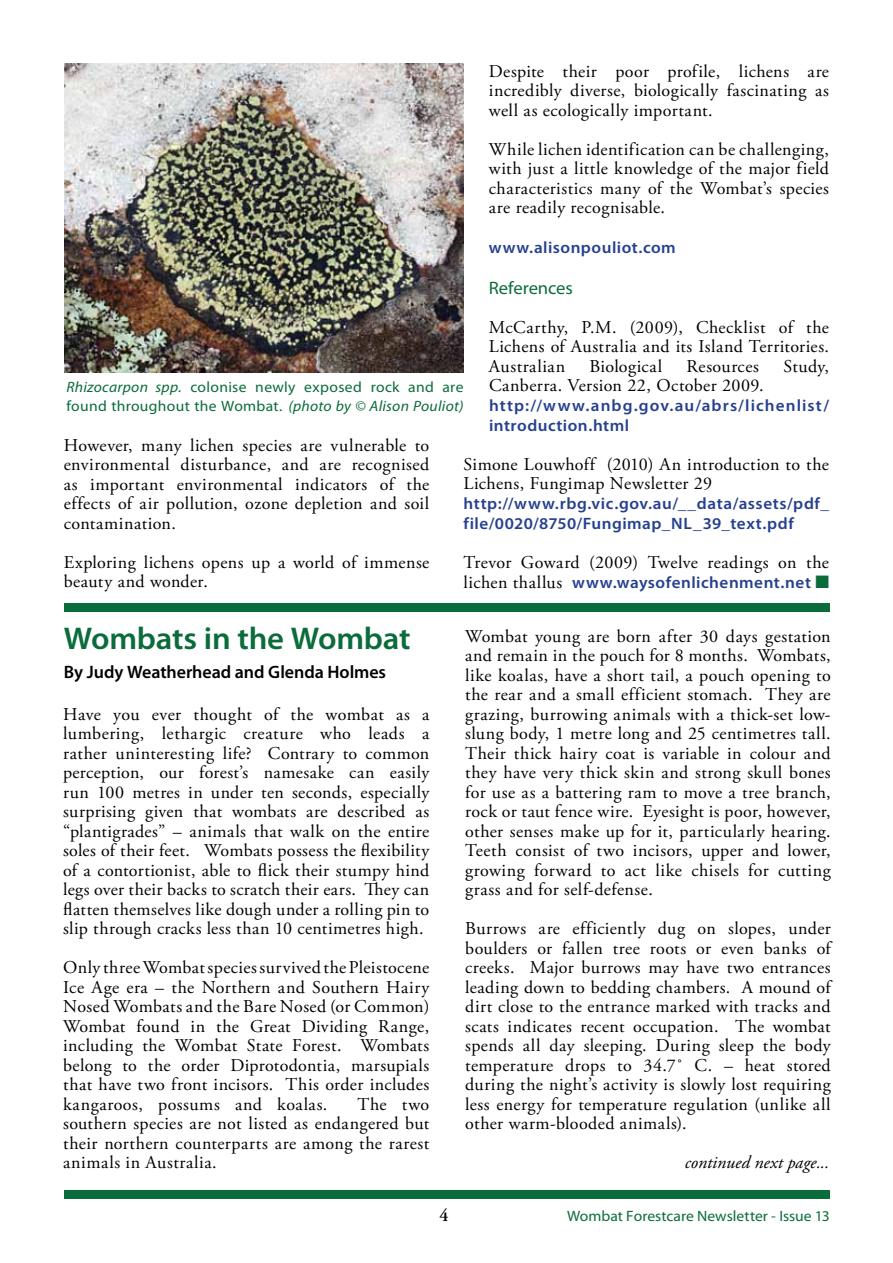
<style>
.page{position:relative;width:893px;height:1263px;background:#fff}
.page>*{position:absolute;margin:0;border:0;box-sizing:border-box;transform-origin:0 0}
.t1{font:600 31.5px "Myriad Pro";letter-spacing:-.01em;color:#0b6c3b;scale:1.04 1}
.t2{font:18px/19.5px "Adobe Garamond Pro";letter-spacing:.025em;color:#000;text-align:justify}
.t3{font:600 18px "Myriad Pro";letter-spacing:-.005em;color:#000}
.t4{font:italic 18px "Adobe Garamond Pro";color:#000}
.t5{font:18px "Myriad Pro";letter-spacing:-.005em;color:#0b6c3b;scale:1.04 1}
.t6{font:600 18px "Adobe Garamond Pro";color:#000}
.t7{font:600 16.5px/19.8px "Myriad Pro";letter-spacing:.03em;color:#25408f;scale:1.04 1}
.t8{font:600 16.5px/19.8px "Myriad Pro";letter-spacing:.06em;color:#25408f;scale:1.04 1}
.t9{font:15px/19.5px "Myriad Pro";letter-spacing:.015em;color:#0b6c3b;scale:1.04 1}
.s1{font-family:"Adobe Garamond Pro";font-weight:400;font-size:18px;color:#000}
.s2{color:#0b6c3b}
.s3{font-style:italic}
</style>
<div class="page">
<div style="left:65px;top:1190px;width:765px;height:9px;background:#0b6c3b"></div>
<img style="left:65px;top:64px;width:398px;height:308px">
<div style="left:64px;top:603px;width:765px;height:9px;background:#0b6c3b"></div>
<p class="t2" style="left:489px;top:62px;width:342px">Despite their poor profile, lichens are incredibly diverse, biologically fascinating as well as ecologically important.</p>
<p class="t2" style="left:489px;top:140px;width:342px">While lichen identification can be challenging, with just a little knowledge of the major field characteristics many of the Wombat’s species are readily recognisable.</p>
<p class="t7" style="left:489px;top:237px;width:181px">www.alisonpouliot.com</p>
<p class="t5" style="left:489px;top:277px;width:82px">References</p>
<p class="t2" style="left:489px;top:318px;width:342px">McCarthy, P.M. (2009), Checklist of the Lichens of Australia and its Island Territories.<br>Australian</p>
<p class="t2" style="left:589px;top:357px;width:74px">Biological</p>
<p class="t2" style="left:686px;top:357px;width:74px">Resources</p>
<p class="t2" style="left:783px;top:357px;width:47px">Study,</p>
<p class="t2" style="left:489px;top:376px;width:276px">Canberra. Version 22, October 2009.</p>
<p class="t8" style="left:489px;top:395px;width:329px">http://www.anbg.gov.au/abrs/lichenlist/ introduction.html</p>
<p class="t2" style="left:463px;top:455px;width:367px">Simone Louwhoff (2010) An introduction to the<br>Lichens, Fungimap Newsletter 29</p>
<p class="t7" style="left:463px;top:493px;width:353px">http://www.rbg.vic.gov.au/__data/assets/pdf_ file/0020/8750/Fungimap_NL_39_text.pdf</p>
<p class="t2" style="left:463px;top:553px;width:367px">Trevor Goward (2009) Twelve readings on the</p>
<p class="t7" style="left:463px;top:572px;width:353px"><span class="s1">lichen thallus</span> www.waysofenlichenment.net <span class="s2">■</span></p>
<p class="t9" style="left:66px;top:377px;width:383px"><span class="s3">Rhizocarpon spp.</span> colonise newly exposed rock and are found throughout the Wombat. <span class="s3">(photo by © Alison Pouliot)</span></p>
<p class="t2" style="left:64px;top:436px;width:367px">However, many lichen species are vulnerable to environmental disturbance, and are recognised as important environmental indicators of the effects of air pollution, ozone depletion and soil contamination.</p>
<p class="t2" style="left:64px;top:553px;width:367px">Exploring lichens opens up a world of immense beauty and wonder.</p>
<h1 class="t1" style="left:64px;top:619px;width:335px">Wombats in the Wombat</h1>
<p class="t3" style="left:64px;top:661px;width:324px">By Judy Weatherhead and Glenda Holmes</p>
<p class="t2" style="left:63px;top:705px;width:368px">Have you ever thought of the wombat as a lumbering, lethargic creature who leads a rather uninteresting life? Contrary to common perception, our forest’s namesake can easily run 100 metres in under ten seconds, especially surprising given that wombats are described as “plantigrades” – animals that walk on the entire soles of their feet. Wombats possess the flexibility of a contortionist, able to flick their stumpy hind legs over their backs to scratch their ears. They can flatten themselves like dough under a rolling pin to slip through cracks less than 10 centimetres high.</p>
<p class="t2" style="left:63px;top:958px;width:368px">Only three Wombat species survived the Pleistocene Ice Age era – the Northern and Southern Hairy Nosed Wombats and the Bare Nosed (or Common)<br>Wombat found in the Great Dividing Range, including the Wombat State Forest. Wombats belong to the order Diprotodontia, marsupials that have two front incisors. This order includes kangaroos, possums and koalas.</p>
<p class="t2" style="left:63px;top:1095px;width:368px;text-indent:294px">The two southern species are not listed as endangered but their northern counterparts are among the rarest animals in Australia.</p>
<p class="t2" style="left:465px;top:627px;width:367px">Wombat young are born after 30 days gestation and remain in the pouch for 8 months. Wombats, like koalas, have a short tail, a pouch opening to the rear and a small efficient stomach. They are grazing, burrowing animals with a thick-set low&shy;slung body, 1 metre long and 25 centimetres tall.<br>Their thick hairy coat is variable in colour and they have very thick skin and strong skull bones for use as a battering ram to move a tree branch, rock or taut fence wire. Eyesight is poor, however, other senses make up for it, particularly hearing.<br>Teeth consist of two incisors, upper and lower, growing forward to act like chisels for cutting grass and for self-defense.</p>
<p class="t2" style="left:465px;top:919px;width:367px">Burrows are efficiently dug on slopes, under boulders or fallen tree roots or even banks of creeks. Major burrows may have two entrances leading down to bedding chambers. A mound of dirt close to the entrance marked with tracks and scats indicates recent occupation. The wombat spends all day sleeping. During sleep the body temperature drops to 34.7˚ C. – heat stored during the night’s activity is slowly lost requiring less energy for temperature regulation (unlike all other warm-blooded animals).</p>
<p class="t4" style="left:685px;top:1151px;width:146px">continued next page...</p>
<p class="t6" style="left:439px;top:1205px;width:11px">4</p>
<p class="t9" style="left:567px;top:1206px;width:254px">Wombat Forestcare Newsletter - Issue 13</p>
</div>
